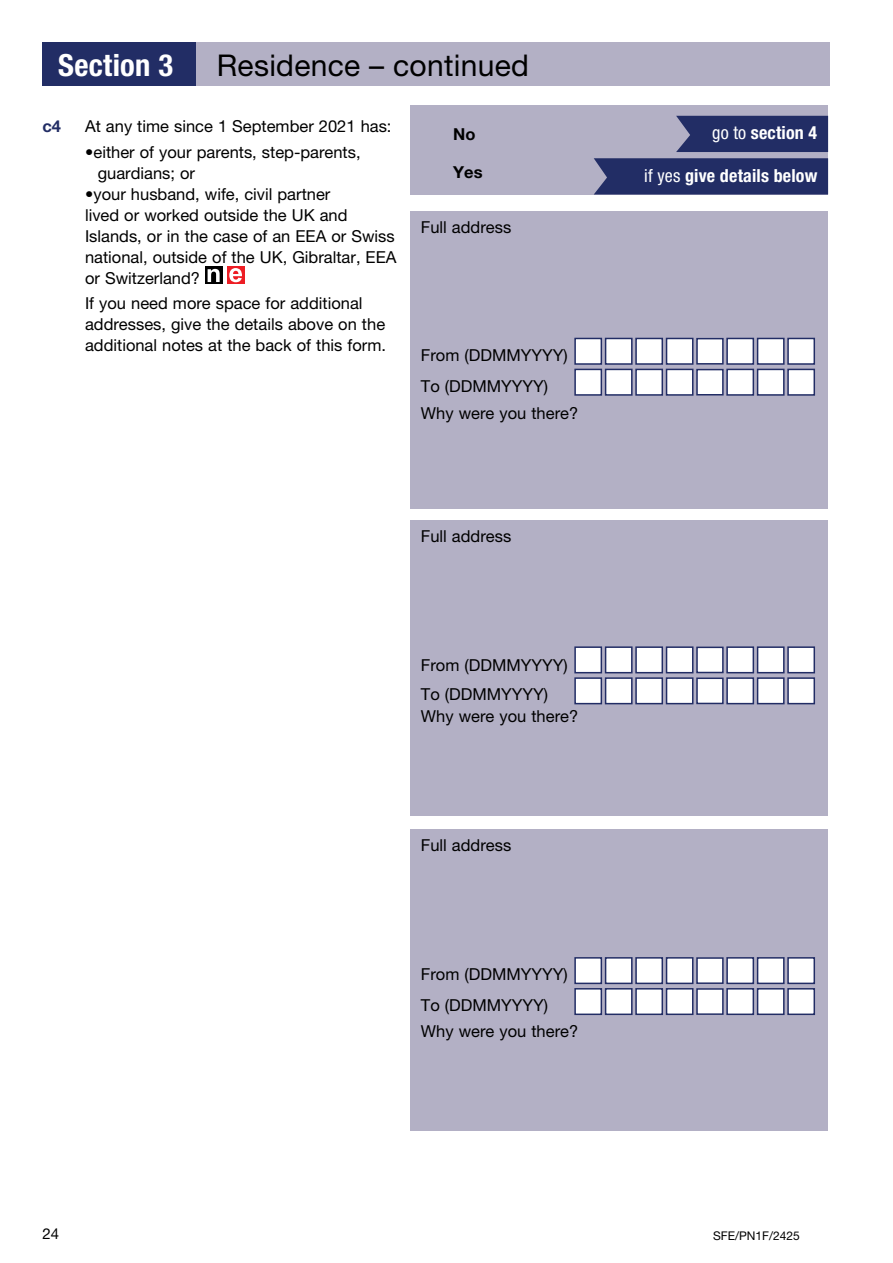
<style>
.page{position:relative;width:893px;height:1263px;background:#fff}
.page>*{position:absolute;margin:0;border:0;box-sizing:border-box;transform-origin:0 0}
.section_header{font:700 condensed 30.6px "Helvetica Neue LT Std";letter-spacing:.01em;color:#fff}
.section_title{font:30px "Helvetica Neue LT Std";letter-spacing:.01em;color:#000}
.Signpost{font:700 condensed 18px "Helvetica Neue LT Std";letter-spacing:.01em;color:#fff}
.Question_Body_List{font:16.5px/21px "Helvetica Neue LT Std";color:#000}
.Answer_Body_1{font:16.5px "Helvetica Neue LT Std";color:#000}
.Question_Body_Bullet_List{font:16.5px/21px "Helvetica Neue LT Std";color:#000}
.Question{font:16.5px "Helvetica Neue LT Std";color:#000}
.Answer_Body_1-2{font:700 16.5px "Helvetica Neue LT Std";color:#000}
.Question-2{font:700 16.5px "Helvetica Neue LT Std";color:#222d65}
.t1{font:15px "Helvetica Neue LT Std";color:#000}
.t2{font:12px "Helvetica Neue LT Std";color:#000}
.s1{font-weight:400}
</style>
<div class="page">
<div style="left:192px;top:43px;width:637px;height:43px;background:#b3b0c5"></div>
<div style="left:43px;top:43px;width:153px;height:43px;background:#222d65"></div>
<div style="left:410px;top:105px;width:418px;height:90px;background:#b3b0c5"></div>
<svg style="left:205px;top:267px;width:17px;height:17px"></svg>
<svg style="left:208px;top:269px;width:12px;height:13px"></svg>
<div style="left:227px;top:267px;width:17px;height:17px;background:#ed1d24"></div>
<svg style="left:229px;top:268px;width:13px;height:14px"></svg>
<div style="left:676px;top:116px;width:152px;height:36px;background:#222d65"></div>
<svg style="left:594px;top:158px;width:234px;height:37px;background:#293369"></svg>
<div style="left:410px;top:211px;width:418px;height:298px;background:#b3b0c5"></div>
<div style="left:574px;top:338px;width:28px;height:27px;background:#fff;border:2px solid #222d65"></div>
<div style="left:605px;top:338px;width:28px;height:27px;background:#fff;border:2px solid #222d65"></div>
<div style="left:635px;top:338px;width:28px;height:27px;background:#fff;border:2px solid #222d65"></div>
<div style="left:666px;top:338px;width:27px;height:27px;background:#fff;border:2px solid #222d65"></div>
<div style="left:726px;top:338px;width:28px;height:27px;background:#fff;border:2px solid #222d65"></div>
<div style="left:757px;top:338px;width:28px;height:27px;background:#fff;border:2px solid #222d65"></div>
<div style="left:787px;top:338px;width:28px;height:27px;background:#fff;border:2px solid #222d65"></div>
<div style="left:696px;top:338px;width:28px;height:27px;background:#fff;border:2px solid #222d65"></div>
<div style="left:574px;top:369px;width:28px;height:27px;background:#fff;border:2px solid #222d65"></div>
<div style="left:605px;top:369px;width:28px;height:27px;background:#fff;border:2px solid #222d65"></div>
<div style="left:635px;top:369px;width:28px;height:27px;background:#fff;border:2px solid #222d65"></div>
<div style="left:666px;top:369px;width:27px;height:27px;background:#fff;border:2px solid #222d65"></div>
<div style="left:726px;top:369px;width:28px;height:27px;background:#fff;border:2px solid #222d65"></div>
<div style="left:757px;top:369px;width:28px;height:27px;background:#fff;border:2px solid #222d65"></div>
<div style="left:787px;top:369px;width:28px;height:27px;background:#fff;border:2px solid #222d65"></div>
<div style="left:696px;top:369px;width:28px;height:26px;background:#fff;border:2px solid #222d65"></div>
<div style="left:410px;top:520px;width:418px;height:295px;background:#b3b0c5"></div>
<div style="left:574px;top:646px;width:28px;height:27px;background:#fff;border:2px solid #222d65"></div>
<div style="left:605px;top:646px;width:28px;height:27px;background:#fff;border:2px solid #222d65"></div>
<div style="left:635px;top:646px;width:28px;height:27px;background:#fff;border:2px solid #222d65"></div>
<div style="left:666px;top:646px;width:27px;height:27px;background:#fff;border:2px solid #222d65"></div>
<div style="left:726px;top:646px;width:28px;height:27px;background:#fff;border:2px solid #222d65"></div>
<div style="left:757px;top:646px;width:28px;height:27px;background:#fff;border:2px solid #222d65"></div>
<div style="left:787px;top:646px;width:28px;height:27px;background:#fff;border:2px solid #222d65"></div>
<div style="left:696px;top:647px;width:28px;height:26px;background:#fff;border:2px solid #222d65"></div>
<div style="left:574px;top:677px;width:28px;height:27px;background:#fff;border:2px solid #222d65"></div>
<div style="left:605px;top:677px;width:28px;height:27px;background:#fff;border:2px solid #222d65"></div>
<div style="left:635px;top:677px;width:28px;height:27px;background:#fff;border:2px solid #222d65"></div>
<div style="left:666px;top:677px;width:27px;height:27px;background:#fff;border:2px solid #222d65"></div>
<div style="left:726px;top:677px;width:28px;height:27px;background:#fff;border:2px solid #222d65"></div>
<div style="left:757px;top:677px;width:28px;height:27px;background:#fff;border:2px solid #222d65"></div>
<div style="left:787px;top:677px;width:28px;height:27px;background:#fff;border:2px solid #222d65"></div>
<div style="left:696px;top:677px;width:28px;height:27px;background:#fff;border:2px solid #222d65"></div>
<div style="left:410px;top:829px;width:418px;height:302px;background:#b3b0c5"></div>
<div style="left:574px;top:957px;width:28px;height:27px;background:#fff;border:2px solid #222d65"></div>
<div style="left:605px;top:957px;width:28px;height:27px;background:#fff;border:2px solid #222d65"></div>
<div style="left:635px;top:957px;width:28px;height:27px;background:#fff;border:2px solid #222d65"></div>
<div style="left:666px;top:957px;width:27px;height:27px;background:#fff;border:2px solid #222d65"></div>
<div style="left:726px;top:957px;width:28px;height:27px;background:#fff;border:2px solid #222d65"></div>
<div style="left:757px;top:957px;width:28px;height:27px;background:#fff;border:2px solid #222d65"></div>
<div style="left:787px;top:957px;width:28px;height:27px;background:#fff;border:2px solid #222d65"></div>
<div style="left:696px;top:957px;width:28px;height:27px;background:#fff;border:2px solid #222d65"></div>
<div style="left:574px;top:988px;width:28px;height:27px;background:#fff;border:2px solid #222d65"></div>
<div style="left:605px;top:988px;width:28px;height:27px;background:#fff;border:2px solid #222d65"></div>
<div style="left:635px;top:988px;width:28px;height:27px;background:#fff;border:2px solid #222d65"></div>
<div style="left:666px;top:988px;width:27px;height:27px;background:#fff;border:2px solid #222d65"></div>
<div style="left:726px;top:988px;width:28px;height:27px;background:#fff;border:2px solid #222d65"></div>
<div style="left:757px;top:988px;width:28px;height:27px;background:#fff;border:2px solid #222d65"></div>
<div style="left:787px;top:988px;width:28px;height:27px;background:#fff;border:2px solid #222d65"></div>
<div style="left:696px;top:988px;width:28px;height:27px;background:#fff;border:2px solid #222d65"></div>
<h2 class="section_header" style="left:58px;top:46px;width:116px">Section 3</h2>
<h2 class="section_title" style="left:217px;top:47px;width:314px">Residence – continued</h2>
<p class="Question-2" style="left:43px;top:116px;width:20px">c4</p>
<p class="Question" style="left:85px;top:117px;width:308px">At any time since 1 September 2021 has:</p>
<p class="Question_Body_Bullet_List" style="left:98px;top:141px;width:264px;text-indent:-13px">•either of your parents, step-parents, guardians; or</p>
<p class="Question_Body_Bullet_List" style="left:85px;top:183px;width:247px">•your husband, wife, civil partner</p>
<p class="Question_Body_List" style="left:85px;top:204px;width:313px">lived or worked outside the UK and Islands, or in the case of an EEA or Swiss national, outside of the UK, Gibraltar, EEA or Switzerland?</p>
<p class="Question_Body_List" style="left:85px;top:292px;width:302px">If you need more space for additional addresses, give the details above on the additional notes at the back of this form.</p>
<p class="Answer_Body_1-2" style="left:453px;top:124px;width:24px">No</p>
<p class="Signpost" style="left:712px;top:122px;width:107px"><span class="s1">go to</span> section 4</p>
<p class="Answer_Body_1-2" style="left:453px;top:162px;width:31px">Yes</p>
<p class="Signpost" style="left:644px;top:164px;width:175px"><span class="s1">if yes</span> give details below</p>
<p class="Answer_Body_1" style="left:421px;top:218px;width:92px">Full address</p>
<p class="Answer_Body_1" style="left:421px;top:346px;width:148px">From (DDMMYYYY)</p>
<p class="Answer_Body_1" style="left:421px;top:376px;width:129px">To (DDMMYYYY)</p>
<p class="Answer_Body_1" style="left:421px;top:403px;width:159px">Why were you there?</p>
<p class="Answer_Body_1" style="left:421px;top:526px;width:92px">Full address</p>
<p class="Answer_Body_1" style="left:421px;top:655px;width:148px">From (DDMMYYYY)</p>
<p class="Answer_Body_1" style="left:421px;top:684px;width:129px">To (DDMMYYYY)</p>
<p class="Answer_Body_1" style="left:421px;top:706px;width:159px">Why were you there?</p>
<p class="Answer_Body_1" style="left:421px;top:835px;width:92px">Full address</p>
<p class="Answer_Body_1" style="left:421px;top:964px;width:148px">From (DDMMYYYY)</p>
<p class="Answer_Body_1" style="left:421px;top:995px;width:129px">To (DDMMYYYY)</p>
<p class="Answer_Body_1" style="left:421px;top:1021px;width:159px">Why were you there?</p>
<p class="t1" style="left:43px;top:1225px;width:18px">24</p>
<p class="t2" style="left:713px;top:1229px;width:88px">SFE/PN1F/2425</p>
</div>
